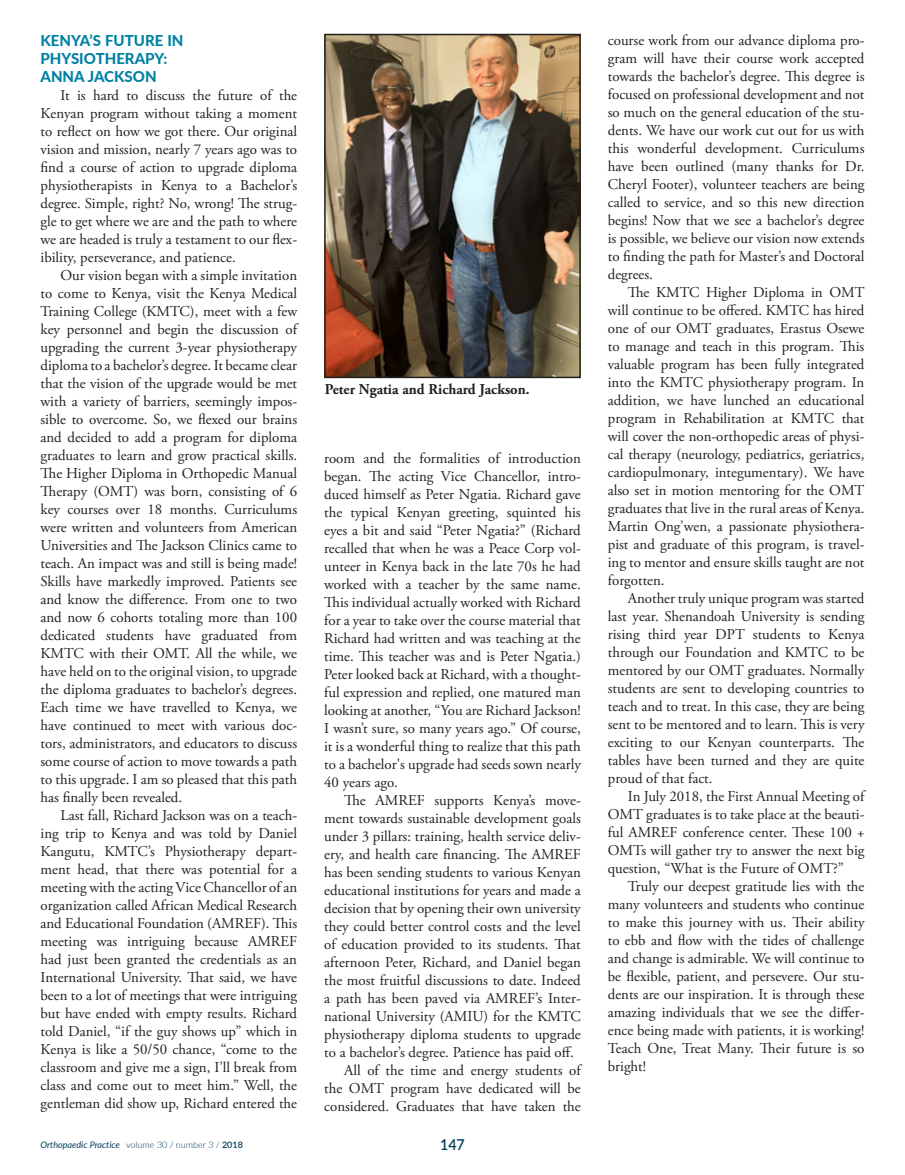
<style>
.page{position:relative;width:905px;height:1175px;background:#fff}
.page>*{position:absolute;margin:0;border:0;box-sizing:border-box;transform-origin:0 0}
.BodyCopy{font:15px/18px "Adobe Garamond Pro";color:#231f20;text-align:justify}
.Subhead{font:800 15px/18px "Lato";color:#0081a3}
.FigureCutlines{font:700 15px "Adobe Garamond Pro";color:#231f20}
.t1{font:600 15px "Lato";color:#023b5a;scale:.95 1}
.t2{font:italic 9px "Lato";color:#023b5a}
.s1{font-weight:300;font-style:normal}
.s2{font-weight:600;font-style:normal}
</style>
<div class="page">
<img style="left:327px;top:37px;width:250px;height:338px">
<div style="left:324px;top:34px;width:256px;height:344px;border:2px solid #231f20"></div>
<p class="Subhead" style="left:40px;top:31px;width:144px">KENYA’S FUTURE IN<br>PHYSIOTHERAPY:</p>
<p class="Subhead" style="left:40px;top:67px;width:118px">ANNA JACKSON</p>
<p class="BodyCopy" style="left:40px;top:87px;width:258px;text-indent:20px">It is hard to discuss the future of the Kenyan program without taking a moment to reflect on how we got there. Our original vision and mission, nearly 7 years ago was to find a course of action to upgrade diploma physiotherapists in Kenya to a Bachelor’s degree. Simple, right? No, wrong! The strug&shy;gle to get where we are and the path to where we are headed is truly a testament to our flex&shy;ibility, perseverance, and patience.</p>
<p class="BodyCopy" style="left:40px;top:267px;width:258px;text-indent:20px">Our vision began with a simple invitation to come to Kenya, visit the Kenya Medical Training College (KMTC), meet with a few key personnel and begin the discussion of upgrading the current 3-year physiotherapy diploma to a bachelor’s degree. It became clear that the vision of the upgrade would be met with a variety of barriers, seemingly impos&shy;sible to overcome. So, we flexed our brains and decided to add a program for diploma graduates to learn and grow practical skills.<br>The Higher Diploma in Orthopedic Manual Therapy (OMT) was born, consisting of 6 key courses over 18 months. Curriculums were written and volunteers from American Universities and The Jackson Clinics came to teach. An impact was and still is being made!<br>Skills have markedly improved. Patients see and know the difference. From one to two and now 6 cohorts totaling more than 100 dedicated students have graduated from KMTC with their OMT. All the while, we have held on to the original vision, to upgrade the diploma graduates to bachelor’s degrees.<br>Each time we have travelled to Kenya, we have continued to meet with various doc&shy;tors, administrators, and educators to discuss some course of action to move towards a path to this upgrade. I am so pleased that this path has finally been revealed.</p>
<p class="BodyCopy" style="left:40px;top:807px;width:258px;text-indent:20px">Last fall, Richard Jackson was on a teach&shy;ing trip to Kenya and was told by Daniel Kangutu, KMTC’s Physiotherapy depart&shy;ment head, that there was potential for a meeting with the acting Vice Chancellor of an organization called African Medical Research and Educational Foundation (AMREF). This meeting was intriguing because AMREF had just been granted the credentials as an International University. That said, we have been to a lot of meetings that were intriguing but have ended with empty results. Richard told Daniel, “if the guy shows up” which in Kenya is like a 50/50 chance, “come to the classroom and give me a sign, I’ll break from class and come out to meet him.” Well, the gentleman did show up, Richard entered the</p>
<p class="FigureCutlines" style="left:325px;top:380px;width:206px">Peter Ngatia and Richard Jackson.</p>
<p class="BodyCopy" style="left:324px;top:449px;width:258px">room and the formalities of introduction began. The acting Vice Chancellor, intro&shy;duced himself as Peter Ngatia. Richard gave the typical Kenyan greeting, squinted his eyes a bit and said “Peter Ngatia?” (Richard recalled that when he was a Peace Corp vol&shy;unteer in Kenya back in the late 70s he had worked with a teacher by the same name.<br>This individual actually worked with Richard for a year to take over the course material that Richard had written and was teaching at the time. This teacher was and is Peter Ngatia.)<br>Peter looked back at Richard, with a thought&shy;ful expression and replied, one matured man looking at another, “You are Richard Jackson!<br>I wasn’t sure, so many years ago.” Of course, it is a wonderful thing to realize that this path to a bachelor's upgrade had seeds sown nearly 40 years ago.</p>
<p class="BodyCopy" style="left:324px;top:791px;width:258px;text-indent:20px">The AMREF supports Kenya’s move&shy;ment towards sustainable development goals under 3 pillars: training, health service deliv&shy;ery, and health care financing. The AMREF has been sending students to various Kenyan educational institutions for years and made a decision that by opening their own university they could better control costs and the level of education provided to its students. That afternoon Peter, Richard, and Daniel began the most fruitful discussions to date. Indeed a path has been paved via AMREF’s Inter&shy;national University (AMIU) for the KMTC physiotherapy diploma students to upgrade to a bachelor’s degree. Patience has paid off.</p>
<p class="BodyCopy" style="left:324px;top:1061px;width:258px;text-indent:20px">All of the time and energy students of the OMT program have dedicated will be considered. Graduates that have taken the</p>
<p class="t2" style="left:40px;top:1138px;width:204px">Orthopaedic Practice <span class="s1">volume 30 / number 3 /</span> <span class="s2">2018</span></p>
<p class="t1" style="left:440px;top:1133px;width:28px">147</p>
<p class="BodyCopy" style="left:608px;top:31px;width:258px">course work from our advance diploma pro&shy;gram will have their course work accepted towards the bachelor’s degree. This degree is focused on professional development and not so much on the general education of the stu&shy;dents. We have our work cut out for us with this wonderful development. Curriculums have been outlined (many thanks for Dr.<br>Cheryl Footer), volunteer teachers are being called to service, and so this new direction begins! Now that we see a bachelor’s degree is possible, we believe our vision now extends to finding the path for Master’s and Doctoral degrees.</p>
<p class="BodyCopy" style="left:608px;top:283px;width:258px;text-indent:20px">The KMTC Higher Diploma in OMT will continue to be offered. KMTC has hired one of our OMT graduates, Erastus Osewe to manage and teach in this program. This valuable program has been fully integrated into the KMTC physiotherapy program. In addition, we have lunched an educational program in Rehabilitation at KMTC that will cover the non-orthopedic areas of physi&shy;cal therapy (neurology, pediatrics, geriatrics, cardiopulmonary, integumentary). We have also set in motion mentoring for the OMT graduates that live in the rural areas of Kenya.<br>Martin Ong’wen, a passionate physiothera&shy;pist and graduate of this program, is travel&shy;ing to mentor and ensure skills taught are not forgotten.</p>
<p class="BodyCopy" style="left:608px;top:589px;width:258px;text-indent:20px">Another truly unique program was started last year. Shenandoah University is sending rising third year DPT students to Kenya through our Foundation and KMTC to be mentored by our OMT graduates. Normally students are sent to developing countries to teach and to treat. In this case, they are being sent to be mentored and to learn. This is very exciting to our Kenyan counterparts. The tables have been turned and they are quite proud of that fact.</p>
<p class="BodyCopy" style="left:608px;top:787px;width:258px;text-indent:20px">In July 2018, the First Annual Meeting of OMT graduates is to take place at the beauti&shy;ful AMREF conference center. These 100 + OMTs will gather try to answer the next big question, “What is the Future of OMT?”</p>
<p class="BodyCopy" style="left:608px;top:877px;width:258px;text-indent:20px">Truly our deepest gratitude lies with the many volunteers and students who continue to make this journey with us. Their ability to ebb and flow with the tides of challenge and change is admirable. We will continue to be flexible, patient, and persevere. Our stu&shy;dents are our inspiration. It is through these amazing individuals that we see the differ&shy;ence being made with patients, it is working!<br>Teach One, Treat Many. Their future is so bright!</p>
</div>
